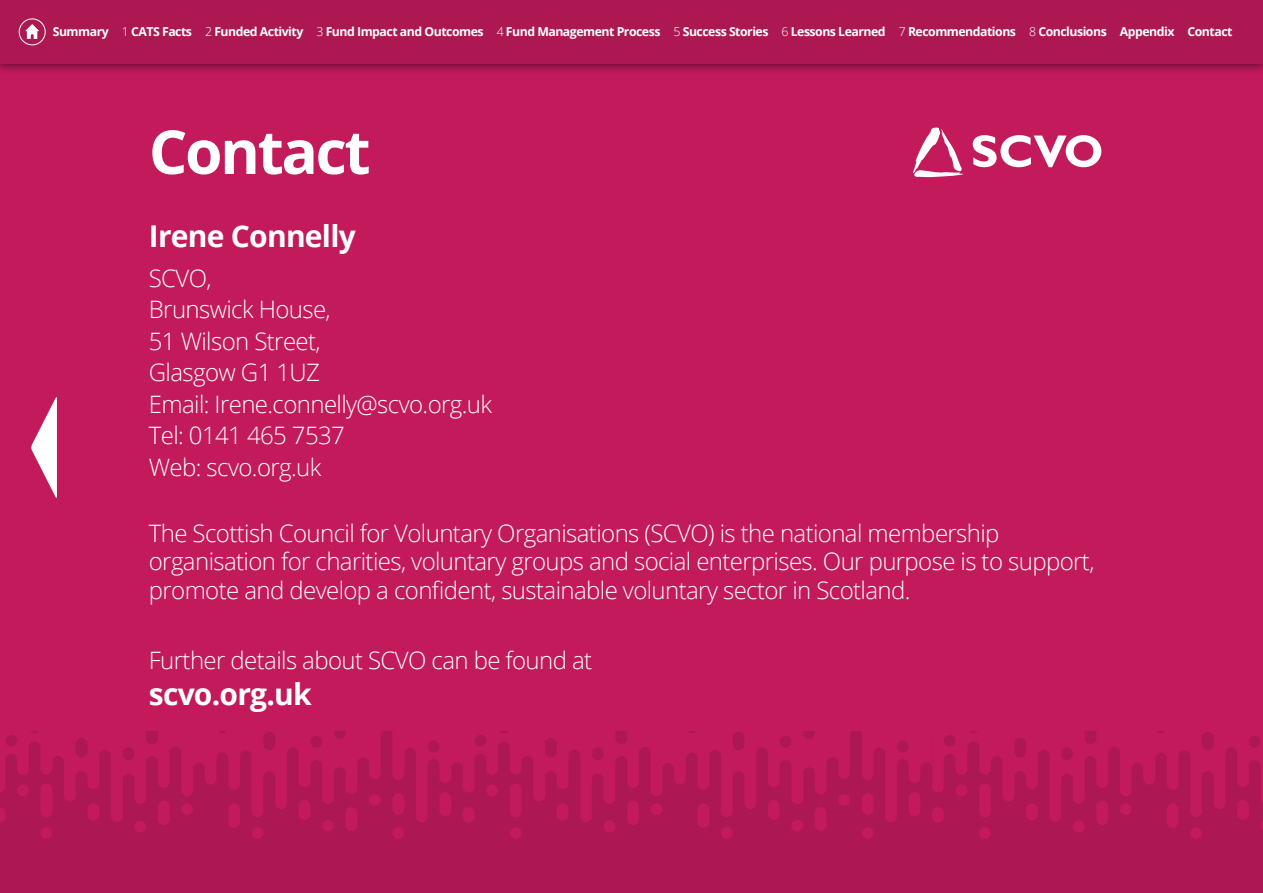
<style>
.page{position:relative;width:1263px;height:893px;background:#ae1852}
.page>*{position:absolute;margin:0;border:0;box-sizing:border-box;transform-origin:0 0}
.t1{font:700 60.6px "Open Sans";letter-spacing:-.04em;color:#fff}
.t2{font:700 30px "Open Sans";letter-spacing:-.025em;color:#fff}
.t3{font:300 24px/31.5px "Open Sans";letter-spacing:-.025em;color:#fff}
.t4{font:700 12.3px "Open Sans";letter-spacing:-.04em;color:#fff}
.s1{font-weight:300}
</style>
<div class="page">
<div style="left:0;top:0;width:1263px;height:731px;background:#c21a5b"></div>
<svg style="left:0;top:731px;width:932px;height:91px"></svg>
<div style="left:838px;top:794px;width:12px;height:12px;background:#c21a5b;border-radius:50%"></div>
<div style="left:862px;top:793px;width:11px;height:22px;background:#c21a5b;border-radius:6px"></div>
<div style="left:862px;top:827px;width:11px;height:12px;background:#c21a5b;border-radius:50%"></div>
<div style="left:791px;top:820px;width:12px;height:11px;background:#c21a5b;border-radius:50%"></div>
<div style="left:721px;top:827px;width:12px;height:12px;background:#c21a5b;border-radius:50%"></div>
<div style="left:486px;top:784px;width:12px;height:12px;background:#c21a5b;border-radius:50%"></div>
<div style="left:650px;top:803px;width:12px;height:12px;background:#c21a5b;border-radius:50%"></div>
<div style="left:604px;top:821px;width:11px;height:11px;background:#c21a5b;border-radius:50%"></div>
<div style="left:510px;top:827px;width:11px;height:12px;background:#c21a5b;border-radius:50%"></div>
<div style="left:697px;top:803px;width:12px;height:25px;background:#c21a5b;border-radius:6px"></div>
<div style="left:627px;top:800px;width:12px;height:25px;background:#c21a5b;border-radius:6px"></div>
<div style="left:557px;top:803px;width:11px;height:17px;background:#c21a5b;border-radius:6px"></div>
<div style="left:815px;top:807px;width:11px;height:24px;background:#c21a5b;border-radius:6px"></div>
<div style="left:909px;top:792px;width:11px;height:24px;background:#c21a5b;border-radius:6px"></div>
<div style="left:768px;top:800px;width:12px;height:20px;background:#c21a5b;border-radius:6px"></div>
<svg style="left:510px;top:783px;width:11px;height:34px"></svg>
<div style="left:463px;top:807px;width:12px;height:16px;background:#c21a5b;border-radius:6px"></div>
<div style="left:369px;top:794px;width:12px;height:12px;background:#c21a5b;border-radius:50%"></div>
<div style="left:392px;top:793px;width:12px;height:22px;background:#c21a5b;border-radius:6px"></div>
<div style="left:392px;top:827px;width:12px;height:12px;background:#c21a5b;border-radius:50%"></div>
<div style="left:322px;top:820px;width:12px;height:11px;background:#c21a5b;border-radius:50%"></div>
<div style="left:252px;top:827px;width:11px;height:12px;background:#c21a5b;border-radius:50%"></div>
<div style="left:17px;top:784px;width:12px;height:12px;background:#c21a5b;border-radius:50%"></div>
<div style="left:181px;top:803px;width:12px;height:12px;background:#c21a5b;border-radius:50%"></div>
<div style="left:134px;top:821px;width:12px;height:11px;background:#c21a5b;border-radius:50%"></div>
<div style="left:41px;top:827px;width:11px;height:12px;background:#c21a5b;border-radius:50%"></div>
<div style="left:228px;top:803px;width:12px;height:25px;background:#c21a5b;border-radius:6px"></div>
<div style="left:158px;top:800px;width:12px;height:25px;background:#c21a5b;border-radius:6px"></div>
<div style="left:87px;top:803px;width:12px;height:17px;background:#c21a5b;border-radius:6px"></div>
<div style="left:346px;top:807px;width:11px;height:24px;background:#c21a5b;border-radius:6px"></div>
<div style="left:439px;top:792px;width:12px;height:24px;background:#c21a5b;border-radius:6px"></div>
<div style="left:299px;top:800px;width:11px;height:20px;background:#c21a5b;border-radius:6px"></div>
<svg style="left:41px;top:783px;width:11px;height:34px"></svg>
<svg style="left:0;top:807px;width:5px;height:16px"></svg>
<div style="left:1190px;top:827px;width:12px;height:12px;background:#c21a5b;border-radius:50%"></div>
<div style="left:1073px;top:821px;width:12px;height:11px;background:#c21a5b;border-radius:50%"></div>
<div style="left:979px;top:827px;width:12px;height:12px;background:#c21a5b;border-radius:50%"></div>
<svg style="left:932px;top:731px;width:331px;height:99px"></svg>
<div style="left:932px;top:807px;width:12px;height:16px;background:#c21a5b;border-radius:6px"></div>
<div style="left:0;top:0;width:1263px;height:74px;background:#000;opacity:.55"></div>
<div style="left:0;top:0;width:1263px;height:64px;background:#ae1852"></div>
<div style="left:19px;top:18px;width:27px;height:27px;border:1px solid #fff;border-radius:50%"></div>
<svg style="left:25px;top:24px;width:14px;height:15px"></svg>
<svg style="left:973px;top:135px;width:128px;height:32px"></svg>
<svg style="left:913px;top:128px;width:50px;height:49px"></svg>
<svg style="left:31px;top:397px;width:26px;height:101px"></svg>
<p class="t4" style="left:53px;top:23px;width:1181px">Summary <span class="s1">1</span> CATS Facts <span class="s1">2</span> Funded Activity <span class="s1">3</span> Fund Impact and Outcomes <span class="s1">4</span> Fund Management Process <span class="s1">5</span> Success Stories <span class="s1">6</span> Lessons Learned <span class="s1">7</span> Recommendations <span class="s1">8</span> Conclusions Appendix Contact</p>
<h1 class="t1" style="left:149px;top:109px;width:223px">Contact</h1>
<p class="t2" style="left:149px;top:215px;width:208px">Irene Connelly</p>
<p class="t3" style="left:149px;top:262px;width:345px">SCVO,<br>Brunswick House,<br>51 Wilson Street,<br>Glasgow G1 1UZ<br>Email: Irene.connelly@scvo.org.uk<br>Tel: 0141 465 7537<br>Web: scvo.org.uk</p>
<p class="t3" style="left:149px;top:518px;width:947px;line-height:28.8px">The Scottish Council for Voluntary Organisations (SCVO) is the national membership organisation for charities, voluntary groups and social enterprises. Our purpose is to support, promote and develop a confident, sustainable voluntary sector in Scotland.</p>
<p class="t3" style="left:149px;top:644px;width:445px">Further details about SCVO can be found at</p>
<p class="t2" style="left:149px;top:673px;width:165px">scvo.org.uk</p>
</div>
